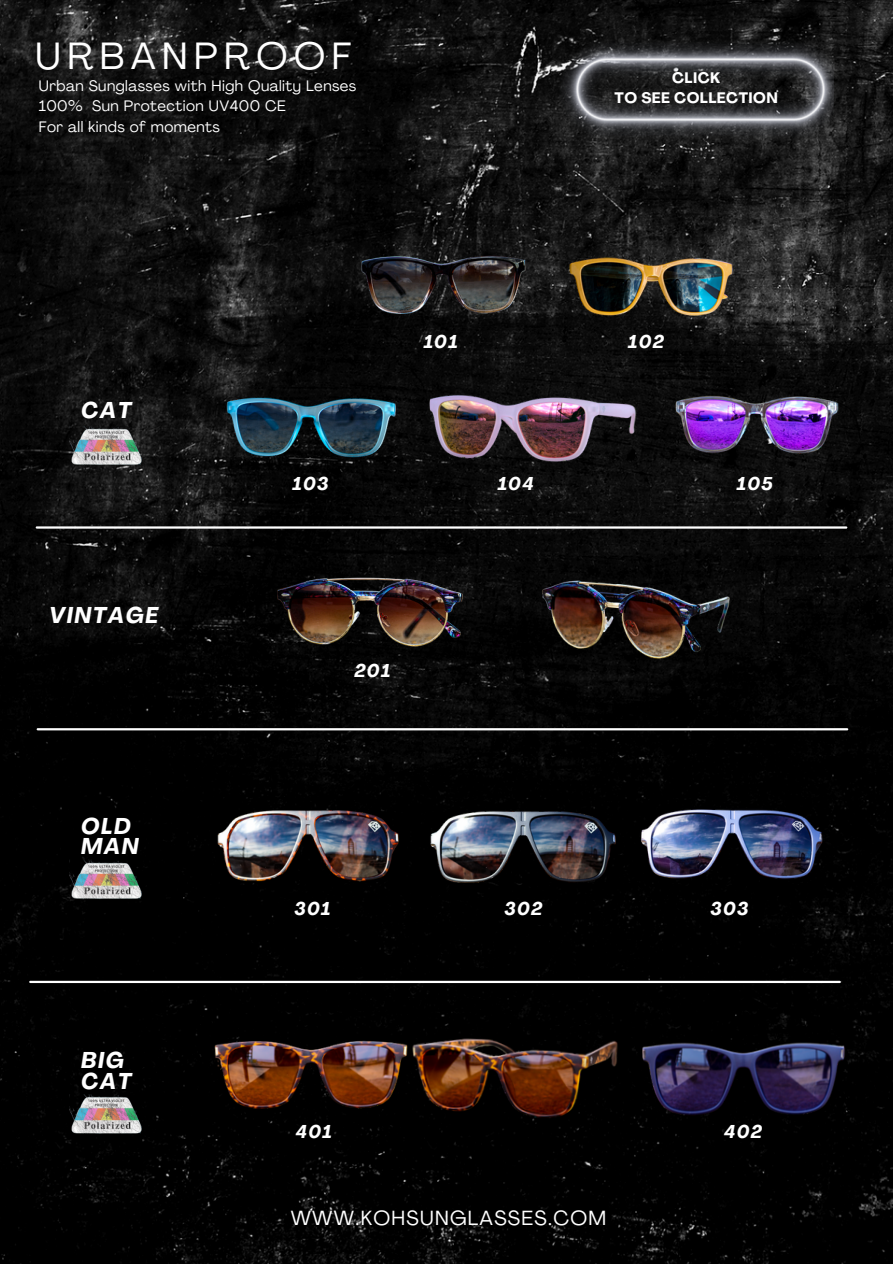
<style>
.page{position:relative;width:893px;height:1264px;background:#fff}
.page>*{position:absolute;margin:0;border:0;box-sizing:border-box;transform-origin:0 0}
.t1{font:37.5px "Agrandir";letter-spacing:.175em;color:#fff}
.t2{font:italic 700 22.5px/20.2px "Agrandir";letter-spacing:.075em;color:#fff}
.t3{font:20.25px "Agrandir";letter-spacing:.065em;color:#fff}
.t4{font:italic 700 18.3px "Agrandir";letter-spacing:.075em;color:#fff}
.t5{font:15px "Agrandir";letter-spacing:.03em;color:#fff}
.t6{font:700 15px "Agrandir";letter-spacing:.03em;color:#fff}
</style>
<div class="page">
<img style="left:0;top:0;width:892px;height:1263px">
<img style="left:331px;top:220px;width:215px;height:124px">
<img style="left:552px;top:226px;width:188px;height:102px">
<img style="left:222px;top:389px;width:179px;height:72px">
<img style="left:426px;top:380px;width:215px;height:90px">
<img style="left:667px;top:381px;width:174px;height:76px">
<img style="left:236px;top:557px;width:267px;height:96px">
<img style="left:150px;top:797px;width:190px;height:93px">
<img style="left:340px;top:788px;width:390px;height:116px">
<img style="left:565px;top:802px;width:327px;height:83px">
<img style="left:139px;top:1018px;width:348px;height:106px">
<img style="left:629px;top:1037px;width:235px;height:83px">
<hr style="left:37px;top:526px;width:809px;height:2px;background:#fff">
<hr style="left:38px;top:728px;width:809px;height:2px;background:#fff">
<hr style="left:30px;top:980px;width:809px;height:3px;background:#fff">
<img style="left:70px;top:425px;width:73px;height:42px">
<img style="left:70px;top:859px;width:73px;height:42px">
<img style="left:70px;top:1094px;width:73px;height:41px">
<img style="left:536px;top:572px;width:203px;height:96px">
<img style="left:403px;top:1023px;width:223px;height:110px">
<img style="left:559px;top:38px;width:274px;height:102px">
<h3 class="t1" style="left:36px;top:41px;width:317px">URBANPROOF</h3>
<h2 class="t5" style="left:39px;top:80px;width:319px">Urban Sunglasses with High Quality Lenses</h2>
<p class="t5" style="left:39px;top:100px;width:248px">100% Sun Protection UV400 CE</p>
<h3 class="t5" style="left:39px;top:120px;width:182px">For all kinds of moments</h3>
<h3 class="t2" style="left:81px;top:402px;width:52px">CAT</h3>
<h3 class="t4" style="left:423px;top:335px;width:35px">101</h3>
<h3 class="t6" style="left:672px;top:71px;width:50px">CLICK</h3>
<h4 class="t6" style="left:614px;top:92px;width:165px">TO SEE COLLECTION</h4>
<h3 class="t4" style="left:628px;top:335px;width:37px">102</h3>
<h3 class="t2" style="left:49px;top:607px;width:110px">VINTAGE</h3>
<p class="t2" style="left:81px;top:818px;width:59px">OLD<br>MAN</p>
<p class="t2" style="left:81px;top:1052px;width:52px">BIG<br>CAT</p>
<h3 class="t4" style="left:292px;top:476px;width:37px">103</h3>
<h2 class="t4" style="left:497px;top:476px;width:37px">104</h2>
<p class="t4" style="left:737px;top:476px;width:37px">105</p>
<h3 class="t4" style="left:354px;top:663px;width:37px">201</h3>
<p class="t4" style="left:294px;top:900px;width:37px">301</p>
<p class="t4" style="left:504px;top:900px;width:39px">302</p>
<p class="t4" style="left:710px;top:900px;width:39px">303</p>
<p class="t4" style="left:296px;top:1124px;width:37px">401</p>
<h2 class="t4" style="left:724px;top:1124px;width:39px">402</h2>
<p class="t3" style="left:291px;top:1209px;width:317px">WWW.KOHSUNGLASSES.COM</p>
</div>
